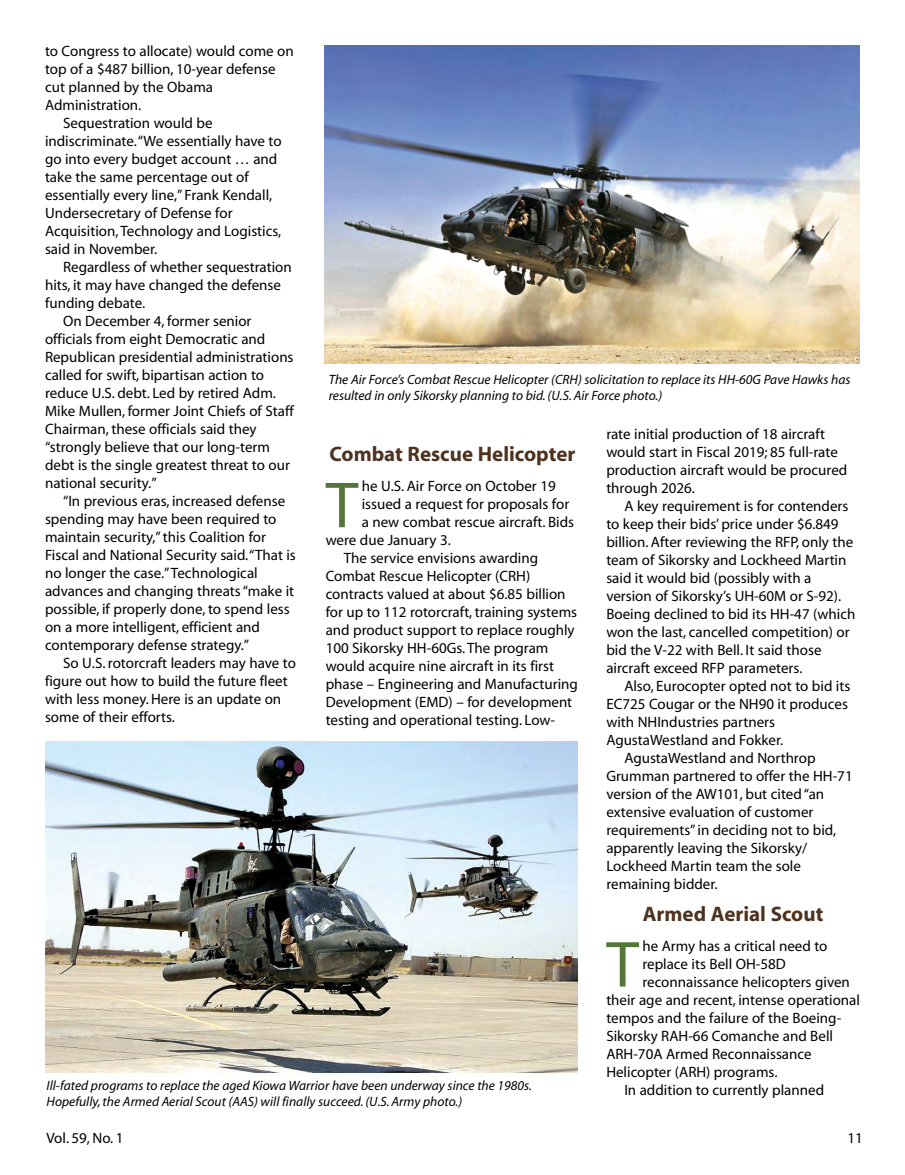
<style>
.page{position:relative;width:905px;height:1175px;background:#fff}
.page>*{position:absolute;margin:0;border:0;box-sizing:border-box;transform-origin:0 0}
.t1{font:65.7px "Myriad";color:#54763a}
.t2{font:700 21px "Myriad";color:#4d3220}
.t3{font:15px/18px "Myriad";color:#000}
.t4{font:italic 13.5px/16.2px "Myriad";color:#000}
</style>
<div class="page">
<img style="left:324px;top:45px;width:536px;height:318px">
<img style="left:45px;top:741px;width:533px;height:331px">
<p class="t3" style="left:45px;top:43px;width:250px">to Congress to allocate) would come on</p>
<p class="t3" style="left:45px;top:61px;width:232px">top of a $487 billion, 10-year defense</p>
<p class="t3" style="left:45px;top:79px;width:169px">cut planned by the Obama</p>
<p class="t3" style="left:45px;top:97px;width:98px">Administration.</p>
<p class="t3" style="left:63px;top:115px;width:151px">Sequestration would be</p>
<p class="t3" style="left:45px;top:133px;width:238px">indiscriminate. “We essentially have to</p>
<p class="t3" style="left:45px;top:151px;width:234px">go into every budget account … and</p>
<p class="t3" style="left:45px;top:169px;width:205px">take the same percentage out of</p>
<p class="t3" style="left:45px;top:187px;width:229px">essentially every line,” Frank Kendall,</p>
<p class="t3" style="left:45px;top:205px;width:189px">Undersecretary of Defense for</p>
<p class="t3" style="left:45px;top:223px;width:238px">Acquisition, Technology and Logistics,</p>
<p class="t3" style="left:45px;top:241px;width:114px">said in November.</p>
<p class="t3" style="left:63px;top:259px;width:230px">Regardless of whether sequestration</p>
<p class="t3" style="left:45px;top:277px;width:237px">hits, it may have changed the defense</p>
<p class="t3" style="left:45px;top:295px;width:102px">funding debate.</p>
<p class="t3" style="left:63px;top:313px;width:190px">On December 4, former senior</p>
<p class="t3" style="left:45px;top:331px;width:222px">officials from eight Democratic and</p>
<p class="t3" style="left:45px;top:349px;width:250px">Republican presidential administrations</p>
<p class="t3" style="left:45px;top:367px;width:221px">called for swift, bipartisan action to</p>
<p class="t3" style="left:45px;top:385px;width:232px">reduce U.S. debt. Led by retired Adm.</p>
<p class="t3" style="left:45px;top:403px;width:250px">Mike Mullen, former Joint Chiefs of Staff</p>
<p class="t3" style="left:45px;top:421px;width:213px">Chairman, these officials said they</p>
<p class="t3" style="left:45px;top:439px;width:226px">“strongly believe that our long-term</p>
<p class="t3" style="left:45px;top:457px;width:246px">debt is the single greatest threat to our</p>
<p class="t3" style="left:45px;top:475px;width:113px">national security.”</p>
<p class="t3" style="left:63px;top:493px;width:224px">“In previous eras, increased defense</p>
<p class="t3" style="left:45px;top:511px;width:233px">spending may have been required to</p>
<p class="t3" style="left:45px;top:529px;width:222px">maintain security,” this Coalition for</p>
<p class="t3" style="left:45px;top:547px;width:252px">Fiscal and National Security said. “That is</p>
<p class="t3" style="left:45px;top:565px;width:214px">no longer the case.” Technological</p>
<p class="t3" style="left:45px;top:583px;width:251px">advances and changing threats “make it</p>
<p class="t3" style="left:45px;top:601px;width:246px">possible, if properly done, to spend less</p>
<p class="t3" style="left:45px;top:619px;width:216px">on a more intelligent, efficient and</p>
<p class="t3" style="left:45px;top:637px;width:206px">contemporary defense strategy.”</p>
<p class="t3" style="left:63px;top:655px;width:234px">So U.S. rotorcraft leaders may have to</p>
<p class="t3" style="left:45px;top:673px;width:244px">figure out how to build the future fleet</p>
<p class="t3" style="left:45px;top:691px;width:238px">with less money. Here is an update on</p>
<p class="t3" style="left:45px;top:709px;width:132px">some of their efforts.</p>
<p class="t4" style="left:328px;top:372px;width:523px">The Air Force’s Combat Rescue Helicopter (CRH) solicitation to replace its HH-60G Pave Hawks has resulted in only Sikorsky planning to bid. (U.S. Air Force photo.)</p>
<p class="t3" style="left:606px;top:426px;width:242px">rate initial production of 18 aircraft would start in Fiscal 2019; 85 full-rate production aircraft would be procured through 2026.</p>
<p class="t3" style="left:606px;top:498px;width:250px;text-indent:18px">A key requirement is for contenders to keep their bids’ price under $6.849 billion. After reviewing the RFP, only the team of Sikorsky and Lockheed Martin said it would bid (possibly with a version of Sikorsky’s UH-60M or S-92).<br>Boeing declined to bid its HH-47 (which won the last, cancelled competition) or bid the V-22 with Bell. It said those aircraft exceed RFP parameters.</p>
<p class="t3" style="left:624px;top:678px;width:227px">Also, Eurocopter opted not to bid its</p>
<p class="t3" style="left:606px;top:696px;width:243px">EC725 Cougar or the NH90 it produces</p>
<p class="t3" style="left:606px;top:714px;width:170px">with NHIndustries partners</p>
<p class="t3" style="left:606px;top:732px;width:178px">AgustaWestland and Fokker.</p>
<p class="t3" style="left:624px;top:750px;width:193px">AgustaWestland and Northrop</p>
<p class="t3" style="left:606px;top:768px;width:248px">Grumman partnered to offer the HH-71</p>
<p class="t3" style="left:606px;top:786px;width:219px">version of the AW101, but cited “an</p>
<p class="t3" style="left:606px;top:804px;width:209px">extensive evaluation of customer</p>
<p class="t3" style="left:606px;top:822px;width:231px">requirements” in deciding not to bid,</p>
<p class="t3" style="left:606px;top:840px;width:202px">apparently leaving the Sikorsky/</p>
<p class="t3" style="left:606px;top:858px;width:196px">Lockheed Martin team the sole</p>
<p class="t3" style="left:606px;top:876px;width:113px">remaining bidder.</p>
<h2 class="t2" style="left:643px;top:905px;width:182px">Armed Aerial Scout</h2>
<h1 class="t1" style="left:606px;top:939px;width:34px">T</h1>
<p class="t3" style="left:642px;top:937px;width:187px">he Army has a critical need to</p>
<h2 class="t2" style="left:329px;top:446px;width:247px">Combat Rescue Helicopter</h2>
<h1 class="t1" style="left:326px;top:480px;width:34px">T</h1>
<p class="t3" style="left:362px;top:478px;width:195px">he U.S. Air Force on October 19</p>
<p class="t3" style="left:362px;top:496px;width:209px">issued a request for proposals for</p>
<p class="t3" style="left:362px;top:514px;width:214px">a new combat rescue aircraft. Bids</p>
<p class="t3" style="left:326px;top:532px;width:127px">were due January 3.</p>
<p class="t3" style="left:344px;top:550px;width:196px">The service envisions awarding</p>
<p class="t3" style="left:326px;top:568px;width:206px">Combat Rescue Helicopter (CRH)</p>
<p class="t3" style="left:326px;top:586px;width:241px">contracts valued at about $6.85 billion</p>
<p class="t3" style="left:326px;top:604px;width:253px">for up to 112 rotorcraft, training systems</p>
<p class="t3" style="left:326px;top:622px;width:250px">and product support to replace roughly</p>
<p class="t3" style="left:326px;top:640px;width:224px">100 Sikorsky HH-60Gs. The program</p>
<p class="t3" style="left:326px;top:658px;width:230px">would acquire nine aircraft in its first</p>
<p class="t3" style="left:326px;top:676px;width:254px">phase – Engineering and Manufacturing</p>
<p class="t3" style="left:326px;top:694px;width:248px">Development (EMD) – for development</p>
<p class="t3" style="left:326px;top:712px;width:231px">testing and operational testing. Low-</p>
<p class="t3" style="left:642px;top:955px;width:145px">replace its Bell OH-58D</p>
<p class="t3" style="left:642px;top:973px;width:209px">reconnaissance helicopters given</p>
<p class="t3" style="left:606px;top:991px;width:255px">their age and recent, intense operational</p>
<p class="t3" style="left:606px;top:1009px;width:236px">tempos and the failure of the Boeing-</p>
<p class="t3" style="left:606px;top:1027px;width:228px">Sikorsky RAH-66 Comanche and Bell</p>
<p class="t3" style="left:606px;top:1045px;width:207px">ARH-70A Armed Reconnaissance</p>
<p class="t3" style="left:606px;top:1063px;width:173px">Helicopter (ARH) programs.</p>
<p class="t3" style="left:624px;top:1081px;width:201px">In addition to currently planned</p>
<p class="t4" style="left:46px;top:1078px;width:487px">Ill-fated programs to replace the aged Kiowa Warrior have been underway since the 1980s.<br>Hopefully, the Armed Aerial Scout (AAS) will finally succeed. (U.S. Army photo.)</p>
<p class="t3" style="left:46px;top:1129px;width:78px">Vol. 59, No. 1</p>
<p class="t3" style="left:847px;top:1129px;width:17px">11</p>
</div>
